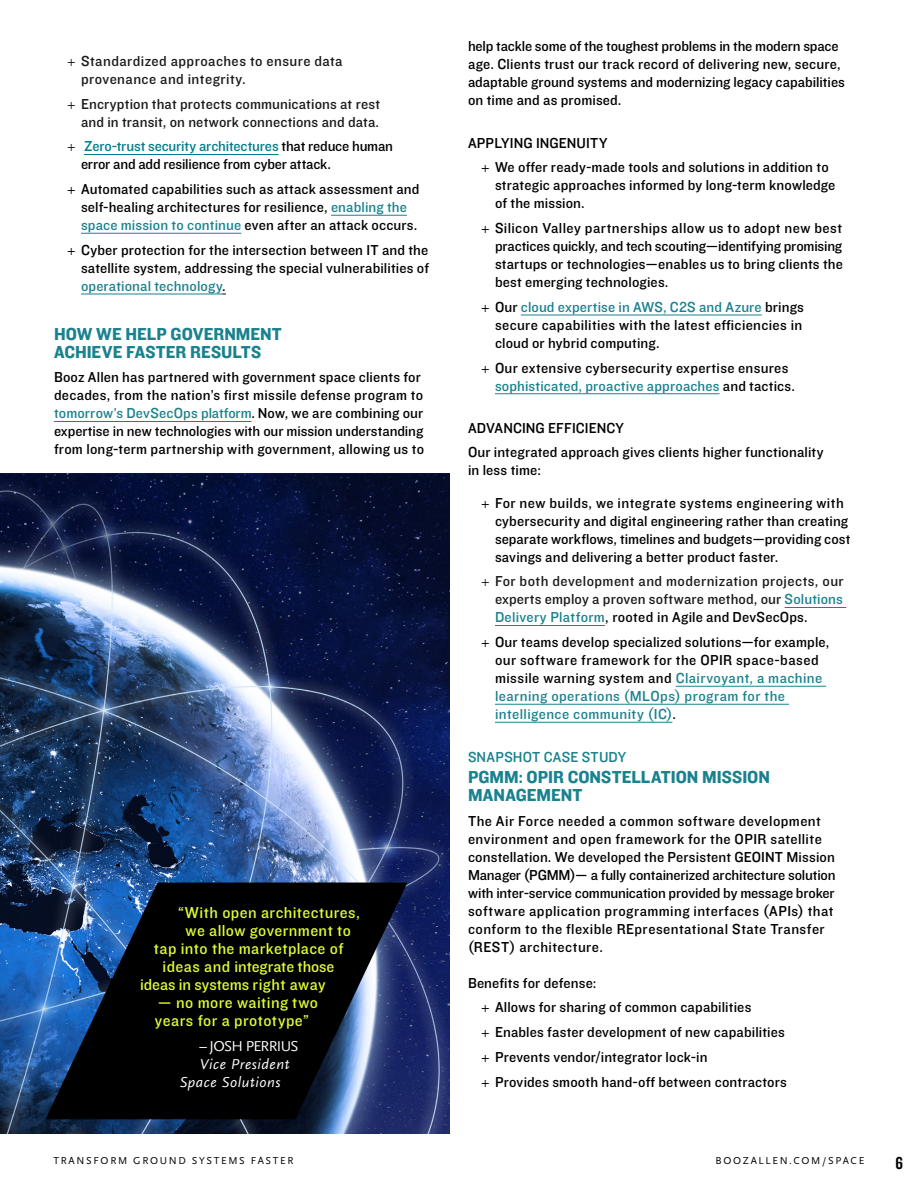
<style>
.page{position:relative;width:918px;height:1188px;background:#fff}
.page>*{position:absolute;margin:0;border:0;box-sizing:border-box;transform-origin:0 0}
.Body_copy{font:18px/18px "Knockout 51 Middleweight";color:#1a828e}
.t1{font:18px "Knockout 49 Liteweight";color:#000}
.space_pdf_quote_style{font:16.5px/18px "Knockout 31 Junior Middlewt";letter-spacing:.025em;color:#e0fa32}
.space_pdf_quote_style-2{font:16.5px "Knockout 31 Junior Middlewt";letter-spacing:.005em;color:#e0fa32}
.space_pdf_quote_style-3{font:16.5px "Knockout 31 Junior Middlewt";color:#e0fa32}
.Body_copy-2{font:15px/18px "Knockout 31 Junior Middlewt";letter-spacing:.01em;color:#000}
.t2{font:15px/18px "Knockout 31 Junior Middlewt";letter-spacing:.015em;color:#1a1a1a}
.Body_copy-3{font:15px/18px "Knockout 31 Junior Middlewt";letter-spacing:-.01em;color:#000}
.Callout_Attribution{font:italic 15px "Scala Sans Offc";letter-spacing:.035em;color:#fff}
.Body_copy-4{font:15px "Knockout 31 Junior Middlewt";letter-spacing:.01em;color:#1a828e}
.Callout_Attribution-2{font:15px "Scala Sans Offc";letter-spacing:-.045em;color:#fff}
.t3{font:10.5px "Scala Sans Pro";letter-spacing:.16em;color:#000}
.s1{font-family:"Scala Sans Offc"}
.s2{font-family:"Scala Sans Offc";color:#1a1a1a}
.s3{color:#007c8a}
.s4{color:#1a828e}
.s5{color:#000}
</style>
<div class="page">
<hr style="left:84px;top:154px;width:194px;height:1px;background:#007c8a">
<hr style="left:331px;top:215px;width:76px;height:1px;background:#1a828e">
<hr style="left:81px;top:233px;width:160px;height:1px;background:#1a828e">
<hr style="left:81px;top:294px;width:141px;height:1px;background:#1a828e">
<hr style="left:54px;top:421px;width:197px;height:1px;background:#1a828e">
<hr style="left:521px;top:315px;width:241px;height:1px;background:#1a828e">
<hr style="left:495px;top:393px;width:225px;height:1px;background:#1a828e">
<hr style="left:785px;top:607px;width:61px;height:1px;background:#1a828e">
<hr style="left:495px;top:625px;width:110px;height:1px;background:#1a828e">
<hr style="left:676px;top:686px;width:150px;height:1px;background:#1a828e">
<hr style="left:495px;top:704px;width:294px;height:1px;background:#1a828e">
<hr style="left:495px;top:722px;width:177px;height:1px;background:#1a828e">
<img style="left:0;top:473px;width:450px;height:661px">
<svg style="left:42px;top:883px;width:369px;height:236px;background:#121e31"></svg>
<p class="t2" style="left:81px;top:51px;width:263px;text-indent:-14px"><span class="s1">+</span> Standardized approaches to ensure data provenance and integrity.</p>
<p class="t2" style="left:68px;top:94px;width:314px;text-align:right"><span class="s1">+</span> Encryption that protects communications at rest and in transit, on network connections and data.</p>
<p class="Body_copy-3" style="left:81px;top:137px;width:314px;text-indent:-14px"><span class="s2">+</span> <span class="s3">Zero-trust security architectures</span> that reduce human error and add resilience from cyber attack.</p>
<p class="Body_copy-2" style="left:81px;top:180px;width:340px;text-indent:-14px"><span class="s1">+</span> Automated capabilities such as attack assessment and self-healing architectures for resilience, <span class="s4">enabling the space mission to continue</span> even after an attack occurs.</p>
<p class="Body_copy-2" style="left:81px;top:240px;width:350px;text-align:justify;text-indent:-14px"><span class="s1">+</span> Cyber protection for the intersection between IT and the satellite system, addressing the special vulnerabilities of <span class="s4">operational technology</span>.</p>
<p class="Body_copy" style="left:54px;top:324px;width:229px">HOW WE HELP GOVERNMENT<br>ACHIEVE FASTER RESULTS</p>
<p class="Body_copy-2" style="left:54px;top:368px;width:372px">Booz Allen has partnered with government space clients for decades, from the nation’s first missile defense program to <span class="s4">tomorrow’s DevSecOps platform</span>. Now, we are combining our expertise in new technologies with our mission understanding from long-term partnership with government, allowing us to</p>
<p class="space_pdf_quote_style" style="left:178px;top:903px;width:183px">“With open architectures,</p>
<p class="space_pdf_quote_style" style="left:186px;top:921px;width:167px">we allow government to</p>
<p class="space_pdf_quote_style" style="left:154px;top:939px;width:191px">tap into the marketplace of</p>
<p class="space_pdf_quote_style-3" style="left:163px;top:955px;width:173px">ideas and integrate those</p>
<p class="space_pdf_quote_style-2" style="left:140px;top:973px;width:187px">ideas in systems right away</p>
<p class="space_pdf_quote_style" style="left:155px;top:993px;width:165px">— no more waiting two years for a prototype”</p>
<p class="Callout_Attribution-2" style="left:200px;top:1038px;width:100px">– JOSH PERRIUS</p>
<p class="Callout_Attribution" style="left:200px;top:1056px;width:91px">Vice President</p>
<p class="Callout_Attribution" style="left:179px;top:1074px;width:103px">Space Solutions</p>
<p class="Body_copy-2" style="left:468px;top:36px;width:379px">help tackle some of the toughest problems in the modern space age. Clients trust our track record of delivering new, secure, adaptable ground systems and modernizing legacy capabilities on time and as promised.</p>
<p class="Body_copy-2" style="left:468px;top:133px;width:141px">APPLYING INGENUITY</p>
<p class="Body_copy-2" style="left:495px;top:158px;width:342px;text-indent:-14px"><span class="s1">+</span> We offer ready-made tools and solutions in addition to strategic approaches informed by long-term knowledge of the mission.</p>
<p class="Body_copy-2" style="left:495px;top:219px;width:349px;text-align:justify;text-indent:-14px"><span class="s1">+</span> Silicon Valley partnerships allow us to adopt new best practices quickly, and tech scouting—identifying promising startups or technologies—enables us to bring clients the best emerging technologies.</p>
<p class="Body_copy-2" style="left:495px;top:297px;width:310px;text-align:justify;text-indent:-14px"><span class="s1">+</span> Our <span class="s4">cloud expertise in AWS, C2S and Azure</span> brings secure capabilities with the latest efficiencies in cloud or hybrid computing.</p>
<p class="Body_copy-2" style="left:495px;top:358px;width:302px;text-indent:-14px"><span class="s1">+</span> Our extensive cybersecurity expertise ensures <span class="s4">sophisticated, proactive approaches</span> and tactics.</p>
<p class="Body_copy-2" style="left:468px;top:415px;width:357px;line-height:24px">ADVANCING EFFICIENCY<br>Our integrated approach gives clients higher functionality</p>
<p class="Body_copy-2" style="left:468px;top:460px;width:74px">in less time:</p>
<p class="Body_copy-2" style="left:495px;top:493px;width:357px;text-indent:-14px"><span class="s1">+</span> For new builds, we integrate systems engineering with cybersecurity and digital engineering rather than creating separate workflows, timelines and budgets—providing cost savings and delivering a better product faster.</p>
<p class="t2" style="left:495px;top:572px;width:350px;text-align:justify;text-indent:-14px"><span class="s1">+</span> For both development and modernization projects, our experts employ a proven software method, our <span class="s4">Solutions Delivery Platform</span><span class="s5">, rooted in Agile and DevSecOps.</span></p>
<p class="Body_copy-2" style="left:495px;top:633px;width:336px;text-indent:-14px"><span class="s1">+</span> Our teams develop specialized solutions—for example, our software framework for the OPIR space-based missile warning system and <span class="s4">Clairvoyant, a machine learning operations (MLOps) program for the intelligence community (IC)</span>.</p>
<p class="Body_copy-4" style="left:468px;top:747px;width:160px">SNAPSHOT CASE STUDY</p>
<p class="Body_copy" style="left:468px;top:767px;width:304px">PGMM: OPIR CONSTELLATION MISSION<br>MANAGEMENT</p>
<p class="Body_copy-2" style="left:468px;top:811px;width:369px">The Air Force needed a common software development environment and open framework for the OPIR satellite constellation. We developed the Persistent GEOINT Mission Manager (PGMM)— a fully containerized architecture solution with inter-service communication provided by message broker software application programming interfaces (APIs) that conform to the flexible REpresentational State Transfer (REST) architecture.</p>
<p class="Body_copy-2" style="left:468px;top:973px;width:130px">Benefits for defense:</p>
<p class="Body_copy-2" style="left:482px;top:998px;width:271px"><span class="s1">+</span> Allows for sharing of common capabilities</p>
<p class="Body_copy-2" style="left:482px;top:1023px;width:305px"><span class="s1">+</span> Enables faster development of new capabilities</p>
<p class="Body_copy-2" style="left:482px;top:1047px;width:228px"><span class="s1">+</span> Prevents vendor/integrator lock-in</p>
<p class="Body_copy-2" style="left:482px;top:1072px;width:307px"><span class="s1">+</span> Provides smooth hand-off between contractors</p>
<p class="t3" style="left:53px;top:1154px;width:242px">TRANSFORM GROUND SYSTEMS FASTER</p>
<p class="t3" style="left:716px;top:1154px;width:150px">BOOZALLEN.COM/SPACE</p>
<p class="t1" style="left:895px;top:1151px;width:9px">6</p>
</div>
